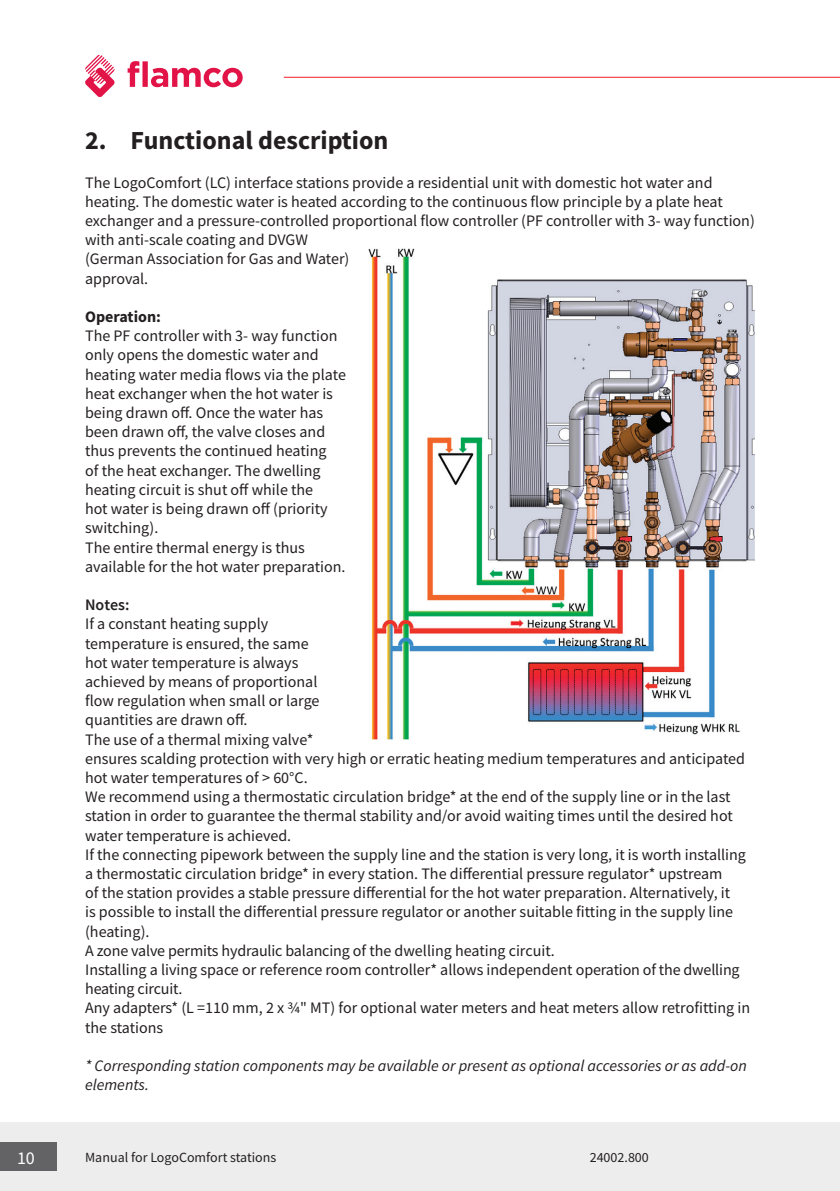
<style>
.page{position:relative;width:840px;height:1191px;background:#fff}
.page>*{position:absolute;margin:0;border:0;box-sizing:border-box;transform-origin:0 0}
.t1{font:700 26px "Source Sans Pro";color:#231f20}
.t2{font:18px "Source Sans Pro";color:#fff}
.t3{font:16px/19.2px "Source Sans Pro";color:#231f20}
.t4{font:italic 16px/19.2px "Source Sans Pro";color:#231f20}
.t5{font:700 16px "Source Sans Pro";color:#231f20}
.t6{font:600 16px "Source Sans Pro";color:#231f20}
.t7{font:14px "Source Sans Pro";color:#231f20}
</style>
<div class="page">
<hr style="left:283px;top:77px;width:556px;height:1px;background:#ee1d23">
<svg style="left:127px;top:61px;width:115px;height:26px"></svg>
<svg style="left:85px;top:55px;width:30px;height:42px"></svg>
<div style="left:0;top:1123px;width:839px;height:68px;background:#ededee"></div>
<div style="left:0;top:1142px;width:57px;height:29px;background:#636366"></div>
<img style="left:368px;top:248px;width:386px;height:492px">
<h1 class="t1" style="left:85px;top:123px;width:304px">2. Functional description</h1>
<p class="t3" style="left:85px;top:172px;width:671px">The LogoComfort (LC) interface stations provide a residential unit with domestic hot water and heating. The domestic water is heated according to the continuous flow principle by a plate heat exchanger and a pressure-controlled proportional flow controller (PF controller with 3- way function) with anti-scale coating and DVGW<br>(German Association for Gas and Water)<br>approval.</p>
<p class="t5" style="left:85px;top:306px;width:77px">Operation:</p>
<p class="t3" style="left:85px;top:326px;width:262px">The PF controller with 3- way function only opens the domestic water and heating water media flows via the plate heat exchanger when the hot water is being drawn off. Once the water has been drawn off, the valve closes and thus prevents the continued heating<br>of the heat exchanger. The dwelling heating circuit is shut off while the<br>hot water is being drawn off (priority switching).<br>The entire thermal energy is thus available for the hot water preparation.</p>
<p class="t6" style="left:85px;top:594px;width:46px">Notes:</p>
<p class="t3" style="left:85px;top:614px;width:666px">If a constant heating supply<br>temperature is ensured, the same<br>hot water temperature is always<br>achieved by means of proportional<br>flow regulation when small or large<br>quantities are drawn off.<br>The use of a thermal mixing valve*<br>ensures scalding protection with very high or erratic heating medium temperatures and anticipated hot water temperatures of &gt; 60°C.<br>We recommend using a thermostatic circulation bridge* at the end of the supply line or in the last station in order to guarantee the thermal stability and/or avoid waiting times until the desired hot water temperature is achieved.<br>If the connecting pipework between the supply line and the station is very long, it is worth installing a thermostatic circulation bridge* in every station. The differential pressure regulator* upstream<br>of the station provides a stable pressure differential for the hot water preparation. Alternatively, it<br>is possible to install the differential pressure regulator or another suitable fitting in the supply line (heating).<br>A zone valve permits hydraulic balancing of the dwelling heating circuit.<br>Installing a living space or reference room controller* allows independent operation of the dwelling heating circuit.<br>Any adapters* (L =110 mm, 2 x ¾" MT) for optional water meters and heat meters allow retrofitting in the stations</p>
<p class="t4" style="left:85px;top:1056px;width:663px">* Corresponding station components may be available or present as optional accessories or as add-on elements.</p>
<p class="t2" style="left:17px;top:1146px;width:19px">10</p>
<p class="t7" style="left:85px;top:1148px;width:193px">Manual for LogoComfort stations</p>
<p class="t7" style="left:589px;top:1148px;width:61px">24002.800</p>
</div>
